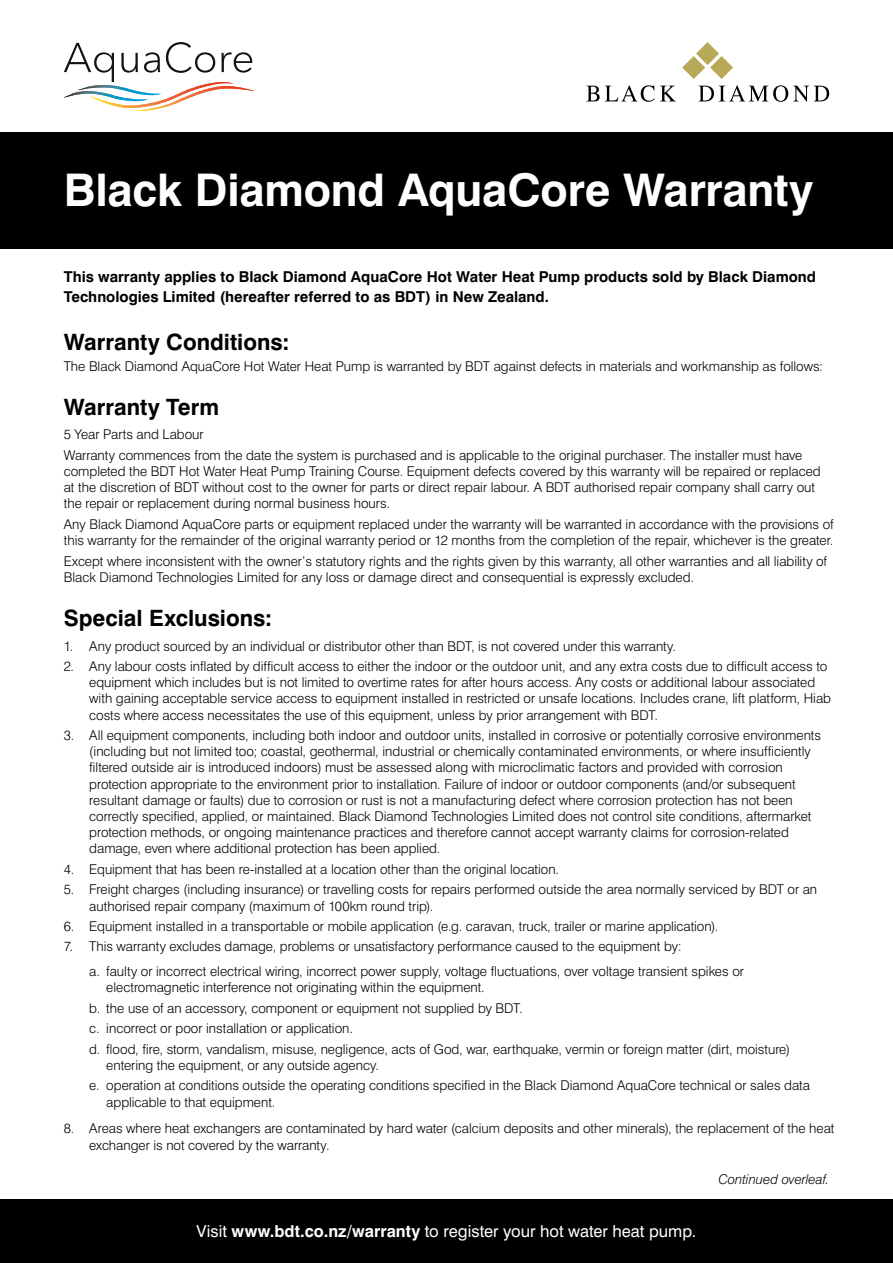
<style>
.page{position:relative;width:893px;height:1263px;background:#fff}
.page>*{position:absolute;margin:0;border:0;box-sizing:border-box;transform-origin:0 0}
.t1{font:700 45px "Swiss 721 BT";letter-spacing:-.005em;color:#fff}
.t2{font:700 22.5px "Swiss 721 BT";color:#000}
.t3{font:16.5px "Swiss 721 BT";color:#fff}
.t4{font:700 15px/19.5px "Swiss 721 BT";color:#000}
.t5{font:300 13.5px/16.2px "Swiss 721 BT";color:#000}
.t6{font:italic 300 13.5px "Swiss 721 BT";color:#000}
.s1{font-weight:700}
</style>
<div class="page">
<svg style="left:586px;top:85px;width:90px;height:17px"></svg>
<svg style="left:698px;top:85px;width:131px;height:17px"></svg>
<svg style="left:682px;top:42px;width:51px;height:37px"></svg>
<svg style="left:64px;top:42px;width:191px;height:69px"></svg>
<div style="left:0;top:133px;width:893px;height:116px;background:#000"></div>
<div style="left:0;top:1199px;width:893px;height:64px;background:#000"></div>
<h1 class="t1" style="left:64px;top:163px;width:751px">Black Diamond AquaCore Warranty</h1>
<p class="t4" style="left:64px;top:267px;width:754px">This warranty applies to Black Diamond AquaCore Hot Water Heat Pump products sold by Black Diamond<br>Technologies Limited (hereafter referred to as BDT) in New Zealand.</p>
<h2 class="t2" style="left:64px;top:329px;width:227px">Warranty Conditions:</h2>
<p class="t5" style="left:64px;top:358px;width:761px">The Black Diamond AquaCore Hot Water Heat Pump is warranted by BDT against defects in materials and workmanship as follows:</p>
<h2 class="t2" style="left:64px;top:393px;width:157px">Warranty Term</h2>
<p class="t5" style="left:64px;top:424px;width:740px;line-height:20.4px">5 Year Parts and Labour<br>Warranty commences from the date the system is purchased and is applicable to the original purchaser. The installer must have</p>
<p class="t5" style="left:64px;top:463px;width:758px">completed the BDT Hot Water Heat Pump Training Course. Equipment defects covered by this warranty will be repaired or replaced at the discretion of BDT without cost to the owner for parts or direct repair labour. A BDT authorised repair company shall carry out the repair or replacement during normal business hours.</p>
<p class="t5" style="left:64px;top:516px;width:771px">Any Black Diamond AquaCore parts or equipment replaced under the warranty will be warranted in accordance with the provisions of this warranty for the remainder of the original warranty period or 12 months from the completion of the repair, whichever is the greater.</p>
<p class="t5" style="left:64px;top:553px;width:765px">Except where inconsistent with the owner’s statutory rights and the rights given by this warranty, all other warranties and all liability of<br>Black Diamond Technologies Limited for any loss or damage direct and consequential is expressly excluded.</p>
<h2 class="t2" style="left:64px;top:604px;width:210px">Special Exclusions:</h2>
<p class="t5" style="left:64px;top:637px;width:614px">1. Any product sourced by an individual or distributor other than BDT, is not covered under this warranty.</p>
<p class="t5" style="left:89px;top:658px;width:743px;text-indent:-26px">2. Any labour costs inflated by difficult access to either the indoor or the outdoor unit, and any extra costs due to difficult access to equipment which includes but is not limited to overtime rates for after hours access. Any costs or additional labour associated with gaining acceptable service access to equipment installed in restricted or unsafe locations. Includes crane, lift platform, Hiab costs where access necessitates the use of this equipment, unless by prior arrangement with BDT.</p>
<p class="t5" style="left:89px;top:727px;width:733px;text-indent:-26px">3. All equipment components, including both indoor and outdoor units, installed in corrosive or potentially corrosive environments (including but not limited too; coastal, geothermal, industrial or chemically contaminated environments, or where insufficiently filtered outside air is introduced indoors) must be assessed along with microclimatic factors and provided with corrosion protection appropriate to the environment prior to installation. Failure of indoor or outdoor components (and/or subsequent resultant damage or faults) due to corrosion or rust is not a manufacturing defect where corrosion protection has not been correctly specified, applied, or maintained. Black Diamond Technologies Limited does not control site conditions, aftermarket protection methods, or ongoing maintenance practices and therefore cannot accept warranty claims for corrosion-related damage, even where additional protection has been applied.</p>
<p class="t5" style="left:64px;top:861px;width:497px">4. Equipment that has been re-installed at a location other than the original location.</p>
<p class="t5" style="left:89px;top:881px;width:729px;text-indent:-26px">5. Freight charges (including insurance) or travelling costs for repairs performed outside the area normally serviced by BDT or an authorised repair company (maximum of 100km round trip).</p>
<p class="t5" style="left:64px;top:918px;width:656px">6. Equipment installed in a transportable or mobile application (e.g. caravan, truck, trailer or marine application).</p>
<p class="t5" style="left:89px;top:934px;width:656px;line-height:24.8px;text-indent:-26px">7. This warranty excludes damage, problems or unsatisfactory performance caused to the equipment by:<br>a. faulty or incorrect electrical wiring, incorrect power supply, voltage fluctuations, over voltage transient spikes or</p>
<p class="t5" style="left:89px;top:977px;width:702px;line-height:20.4px;text-indent:17px">electromagnetic interference not originating within the equipment.<br>b. the use of an accessory, component or equipment not supplied by BDT.<br>c. incorrect or poor installation or application.<br>d. flood, fire, storm, vandalism, misuse, negligence, acts of God, war, earthquake, vermin or foreign matter (dirt, moisture)</p>
<p class="t5" style="left:89px;top:1055px;width:722px;line-height:20.4px;text-indent:17px">entering the equipment, or any outside agency.<br>e. operation at conditions outside the operating conditions specified in the Black Diamond AquaCore technical or sales data</p>
<p class="t5" style="left:106px;top:1093px;width:171px">applicable to that equipment.</p>
<p class="t5" style="left:89px;top:1120px;width:747px;text-indent:-26px">8. Areas where heat exchangers are contaminated by hard water (calcium deposits and other minerals), the replacement of the heat exchanger is not covered by the warranty.</p>
<p class="t6" style="left:718px;top:1171px;width:112px">Continued overleaf.</p>
<p class="t3" style="left:197px;top:1221px;width:501px">Visit <span class="s1">www.bdt.co.nz/warranty</span> to register your hot water heat pump.</p>
</div>
